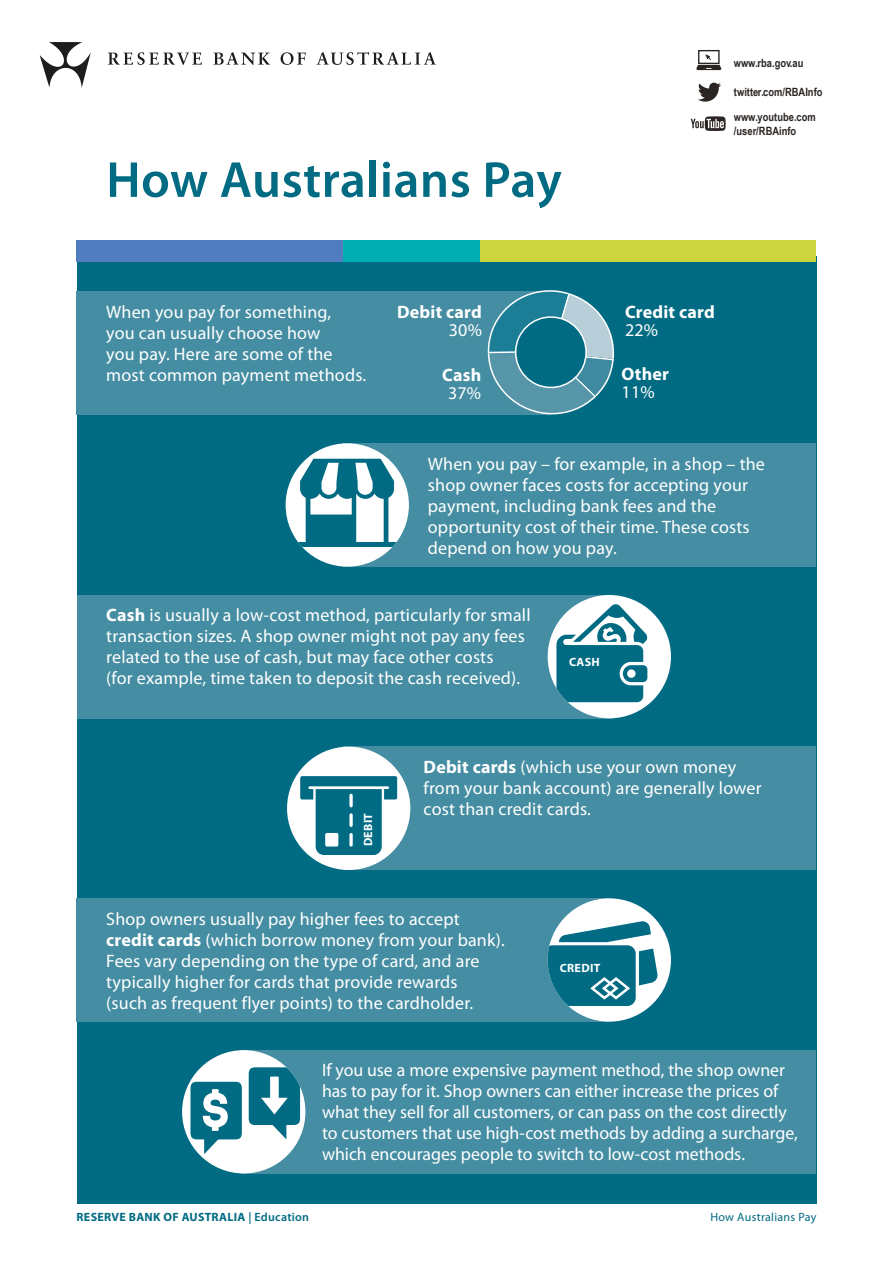
<style>
.page{position:relative;width:893px;height:1263px;background:#fff}
.page>*{position:absolute;margin:0;border:0;box-sizing:border-box;transform-origin:0 0}
.t1{font:600 51px "Myriad Pro";letter-spacing:.01em;color:#006b83}
.t2{font:18px/21px "Myriad Pro";letter-spacing:.01em;color:#fff}
.t3{font:700 18px "Myriad Pro";letter-spacing:.01em;color:#fff}
.t4{font:700 12px "Myriad Pro";letter-spacing:.025em;color:#006b83}
.t5{font:12px "Myriad Pro";letter-spacing:.025em;color:#006b83}
.t6{font:700 12px "Myriad Pro";letter-spacing:.025em;color:#fff}
.t7{font:700 11.4px/24.9px "Arial Narrow";color:#2a2522}
.s1{font-weight:700}
.s2{font-weight:600}
</style>
<div class="page">
<div style="left:77px;top:256px;width:739px;height:947px;background:#006b83"></div>
<div style="left:77px;top:291px;width:474px;height:124px;background:#458da2"></div>
<svg style="left:108px;top:52px;width:94px;height:13px"></svg>
<svg style="left:213px;top:52px;width:57px;height:13px"></svg>
<svg style="left:281px;top:52px;width:25px;height:13px"></svg>
<svg style="left:317px;top:52px;width:119px;height:13px"></svg>
<svg style="left:40px;top:42px;width:51px;height:45px"></svg>
<svg style="left:696px;top:50px;width:26px;height:20px"></svg>
<svg style="left:698px;top:83px;width:23px;height:19px"></svg>
<svg style="left:691px;top:116px;width:35px;height:15px"></svg>
<div style="left:77px;top:240px;width:270px;height:21px;background:#4f7dbf"></div>
<div style="left:343px;top:240px;width:138px;height:21px;background:#00afb4"></div>
<div style="left:480px;top:240px;width:336px;height:21px;background:#cdd53e"></div>
<div style="left:343px;top:443px;width:473px;height:124px;background:#458da2"></div>
<div style="left:286px;top:443px;width:123px;height:124px;background:#fff;border-radius:50%"></div>
<svg style="left:300px;top:459px;width:94px;height:83px"></svg>
<div style="left:286px;top:542px;width:123px;height:5px;background:#006b83"></div>
<svg style="left:487px;top:290px;width:128px;height:125px"></svg>
<div style="left:343px;top:747px;width:473px;height:123px;background:#458da2"></div>
<div style="left:287px;top:747px;width:123px;height:123px;background:#fff;border-radius:50%"></div>
<svg style="left:300px;top:776px;width:97px;height:79px"></svg>
<div style="left:77px;top:595px;width:535px;height:123px;background:#458da2"></div>
<div style="left:548px;top:595px;width:123px;height:123px;background:#fff;border-radius:50%"></div>
<svg style="left:556px;top:604px;width:92px;height:98px"></svg>
<div style="left:77px;top:898px;width:532px;height:124px;background:#458da2"></div>
<div style="left:548px;top:898px;width:123px;height:124px;background:#fff;border-radius:50%"></div>
<svg style="left:548px;top:921px;width:110px;height:85px"></svg>
<div style="left:241px;top:1050px;width:575px;height:123px;background:#458da2"></div>
<div style="left:182px;top:1050px;width:123px;height:123px;background:#fff;border-radius:50%"></div>
<svg style="left:190px;top:1067px;width:110px;height:87px"></svg>
<h1 class="t1" style="left:106px;top:147px;width:457px">How Australians Pay</h1>
<p class="t2" style="left:106px;top:301px;width:261px">When you pay for something,<br>you can usually choose how<br>you pay. Here are some of the most common payment methods.</p>
<p class="t3" style="left:397px;top:300px;width:86px">Debit card</p>
<p class="t2" style="left:449px;top:319px;width:35px">30%</p>
<p class="t3" style="left:442px;top:363px;width:40px">Cash</p>
<p class="t2" style="left:448px;top:382px;width:35px">37%</p>
<p class="t7" style="left:734px;top:50px;width:71px">www.rba.gov.au</p>
<p class="t7" style="left:734px;top:79px;width:90px">twitter.com/RBAInfo www.youtube.com</p>
<p class="t7" style="left:734px;top:117px;width:64px">/user/RBAinfo</p>
<p class="t3" style="left:625px;top:300px;width:91px">Credit card</p>
<p class="t2" style="left:625px;top:319px;width:35px">22%</p>
<p class="t3" style="left:622px;top:362px;width:49px">Other</p>
<p class="t2" style="left:622px;top:381px;width:35px">11%</p>
<p class="t2" style="left:428px;top:453px;width:339px">When you pay – for example, in a shop – the shop owner faces costs for accepting your payment, including bank fees and the opportunity cost of their time. These costs depend on how you pay.</p>
<p class="t2" style="left:106px;top:604px;width:426px"><span class="s1">Cash</span> is usually a low-cost method, particularly for small transaction sizes. A shop owner might not pay any fees related to the use of cash, but may face other costs<br>(for example, time taken to deposit the cash received).</p>
<p class="t6" style="left:569px;top:654px;width:32px">CASH</p>
<p class="t6" style="left:360px;top:846px;width:35px;rotate:-90deg">DEBIT</p>
<p class="t2" style="left:424px;top:756px;width:339px"><span class="s1">Debit cards</span> (which use your own money from your bank account) are generally lower cost than credit cards.</p>
<p class="t2" style="left:106px;top:908px;width:400px">Shop owners usually pay higher fees to accept <span class="s1">credit cards</span> (which borrow money from your bank).<br>Fees vary depending on the type of card, and are typically higher for cards that provide rewards<br>(such as frequent flyer points) to the cardholder.</p>
<p class="t6" style="left:560px;top:960px;width:42px">CREDIT</p>
<p class="t2" style="left:322px;top:1059px;width:477px">If you use a more expensive payment method, the shop owner has to pay for it. Shop owners can either increase the prices of what they sell for all customers, or can pass on the cost directly to customers that use high-cost methods by adding a surcharge, which encourages people to switch to low-cost methods.</p>
<p class="t4" style="left:77px;top:1209px;width:234px">RESERVE BANK OF AUSTRALIA <span class="s2">| Education</span></p>
<p class="t5" style="left:710px;top:1209px;width:108px">How Australians Pay</p>
</div>
